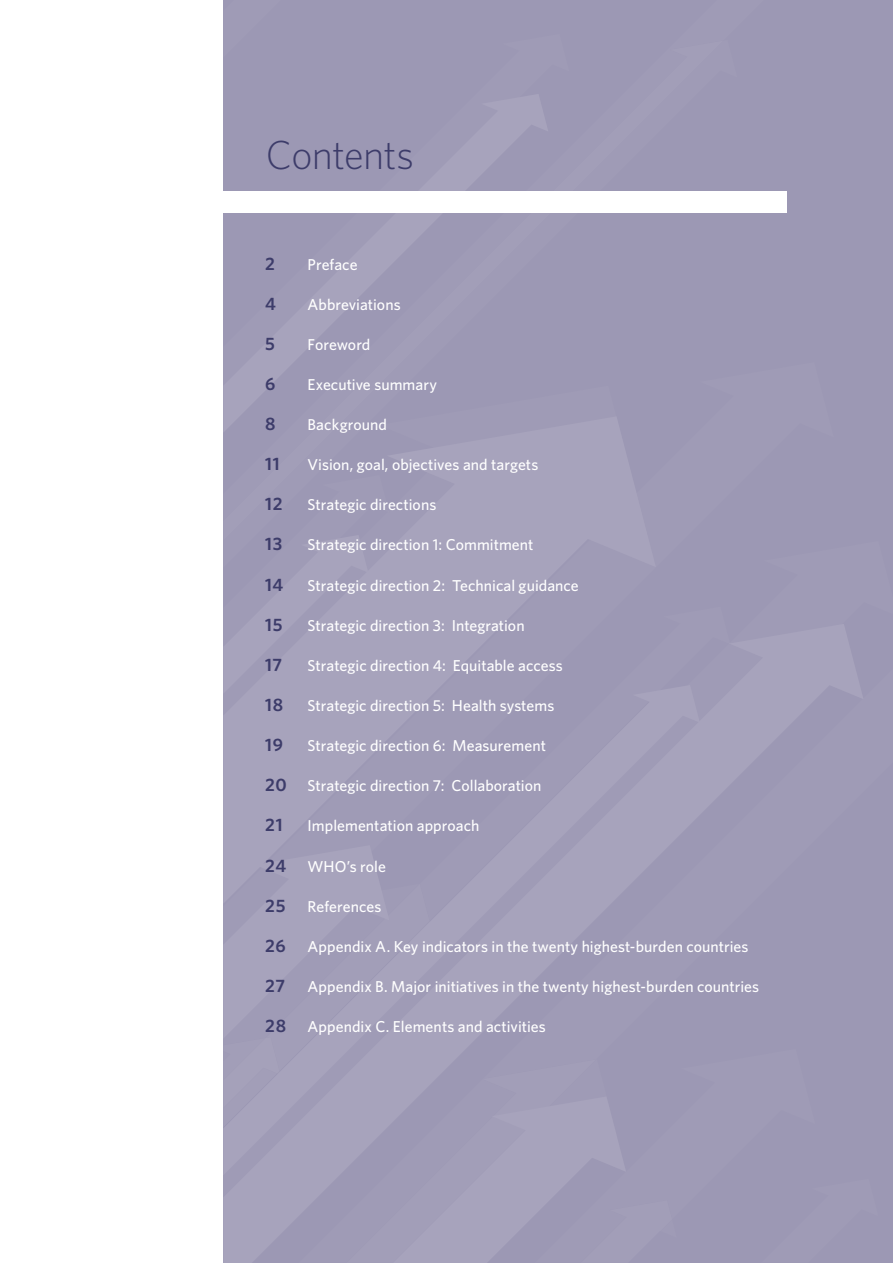
<style>
.page{position:relative;width:893px;height:1263px;background:#fff}
.page>*{position:absolute;margin:0;border:0;box-sizing:border-box;transform-origin:0 0}
.t1{font:300 40.5px "Whitney HTF";letter-spacing:-.02em;color:#3d3c6a}
.t2{font:600 18px "Whitney HTF";letter-spacing:.045em;color:#3d3c6a}
.t3{font:500 15.75px "Whitney HTF";color:#fff}
</style>
<div class="page">
<div style="left:223px;top:0;width:670px;height:1263px;background:#9c98b4"></div>
<svg style="left:700px;top:625px;width:163px;height:188px"></svg>
<svg style="left:224px;top:1175px;width:350px;height:88px"></svg>
<svg style="left:224px;top:686px;width:476px;height:489px"></svg>
<svg style="left:224px;top:95px;width:324px;height:321px"></svg>
<svg style="left:224px;top:416px;width:432px;height:488px"></svg>
<div style="left:223px;top:191px;width:564px;height:22px;background:#fff"></div>
<h1 class="t1" style="left:266px;top:140px;width:150px">Contents</h1>
<p class="t2" style="left:265px;top:257px;width:11px">2</p>
<p class="t3" style="left:308px;top:258px;width:51px">Preface</p>
<p class="t2" style="left:265px;top:297px;width:12px">4</p>
<p class="t3" style="left:308px;top:298px;width:95px">Abbreviations</p>
<p class="t2" style="left:265px;top:337px;width:11px">5</p>
<p class="t3" style="left:308px;top:338px;width:64px">Foreword</p>
<p class="t2" style="left:265px;top:377px;width:12px">6</p>
<p class="t3" style="left:308px;top:379px;width:131px">Executive summary</p>
<p class="t2" style="left:265px;top:418px;width:12px">8</p>
<p class="t3" style="left:308px;top:419px;width:81px">Background</p>
<p class="t2" style="left:265px;top:458px;width:16px">11</p>
<p class="t3" style="left:308px;top:459px;width:232px">Vision, goal, objectives and targets</p>
<p class="t2" style="left:265px;top:498px;width:19px">12</p>
<p class="t3" style="left:308px;top:499px;width:130px">Strategic directions</p>
<p class="t2" style="left:265px;top:538px;width:19px">13</p>
<p class="t3" style="left:308px;top:539px;width:227px">Strategic direction 1: Commitment</p>
<p class="t2" style="left:265px;top:578px;width:20px">14</p>
<p class="t3" style="left:308px;top:579px;width:273px">Strategic direction 2: Technical guidance</p>
<p class="t2" style="left:265px;top:618px;width:19px">15</p>
<p class="t3" style="left:308px;top:619px;width:219px">Strategic direction 3: Integration</p>
<p class="t2" style="left:265px;top:658px;width:19px">17</p>
<p class="t3" style="left:308px;top:659px;width:257px">Strategic direction 4: Equitable access</p>
<p class="t2" style="left:265px;top:698px;width:20px">18</p>
<p class="t3" style="left:308px;top:700px;width:248px">Strategic direction 5: Health systems</p>
<p class="t2" style="left:265px;top:739px;width:19px">19</p>
<p class="t3" style="left:308px;top:740px;width:240px">Strategic direction 6: Measurement</p>
<p class="t2" style="left:265px;top:779px;width:23px">20</p>
<p class="t3" style="left:308px;top:780px;width:235px">Strategic direction 7: Collaboration</p>
<p class="t2" style="left:265px;top:819px;width:19px">21</p>
<p class="t3" style="left:308px;top:820px;width:173px">Implementation approach</p>
<p class="t2" style="left:265px;top:859px;width:23px">24</p>
<p class="t3" style="left:308px;top:860px;width:80px">WHO’s role</p>
<p class="t2" style="left:265px;top:899px;width:22px">25</p>
<p class="t3" style="left:308px;top:900px;width:75px">References</p>
<p class="t2" style="left:265px;top:939px;width:22px">26</p>
<p class="t3" style="left:308px;top:940px;width:442px">Appendix A. Key indicators in the twenty highest-burden countries</p>
<p class="t2" style="left:265px;top:979px;width:22px">27</p>
<p class="t3" style="left:308px;top:980px;width:453px">Appendix B. Major initiatives in the twenty highest-burden countries</p>
<p class="t2" style="left:265px;top:1019px;width:23px">28</p>
<p class="t3" style="left:308px;top:1021px;width:240px">Appendix C. Elements and activities</p>
</div>
